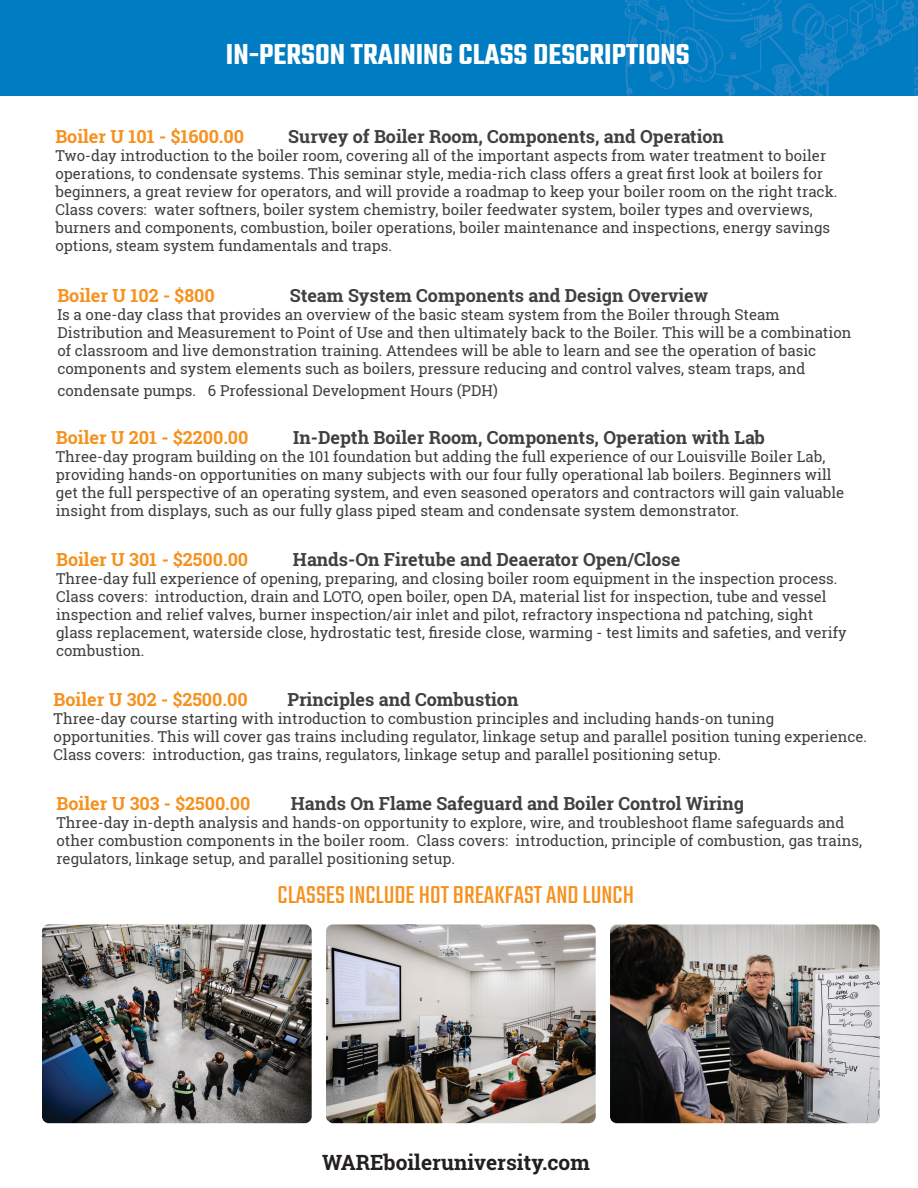
<style>
.page{position:relative;width:918px;height:1188px;background:#fff}
.page>*{position:absolute;margin:0;border:0;box-sizing:border-box;transform-origin:0 0}
.t1{font:600 31.5px "Teko";color:#fff}
.t2{font:27px "Teko";color:#f6911e}
.t3{font:700 21px "Roboto Slab";color:#231f20}
.t4{font:700 18px "Roboto Slab";color:#41403e}
.t5{font:700 18px "Roboto Slab";color:#f6911e}
.t6{font:15px/18px "Roboto Slab";color:#41403e}
</style>
<div class="page">
<img style="left:1px;top:0;width:917px;height:95px">
<img style="left:0;top:0;width:1px;height:1188px">
<img style="left:326px;top:924px;width:270px;height:199px">
<img style="left:610px;top:924px;width:270px;height:199px">
<img style="left:42px;top:924px;width:270px;height:199px">
<p class="t1" style="left:226px;top:35px;width:465px">IN-PERSON TRAINING CLASS DESCRIPTIONS</p>
<p class="t5" style="left:55px;top:124px;width:190px">Boiler U 101 - $1600.00</p>
<p class="t4" style="left:288px;top:124px;width:437px">Survey of Boiler Room, Components, and Operation</p>
<p class="t6" style="left:55px;top:146px;width:784px">Two-day introduction to the boiler room, covering all of the important aspects from water treatment to boiler operations, to condensate systems. This seminar style, media-rich class offers a great first look at boilers for beginners, a great review for operators, and will provide a roadmap to keep your boiler room on the right track.<br>Class covers: water softners, boiler system chemistry, boiler feedwater system, boiler types and overviews, burners and components, combustion, boiler operations, boiler maintenance and inspections, energy savings options, steam system fundamentals and traps.</p>
<p class="t5" style="left:57px;top:283px;width:159px">Boiler U 102 - $800</p>
<p class="t4" style="left:290px;top:283px;width:420px">Steam System Components and Design Overview</p>
<p class="t6" style="left:57px;top:306px;width:796px">Is a one-day class that provides an overview of the basic steam system from the Boiler through Steam Distribution and Measurement to Point of Use and then ultimately back to the Boiler. This will be a combination of classroom and live demonstration training. Attendees will be able to learn and see the operation of basic components and system elements such as boilers, pressure reducing and control valves, steam traps, and</p>
<p class="t6" style="left:57px;top:381px;width:442px">condensate pumps. 6 Professional Development Hours (PDH)</p>
<p class="t5" style="left:56px;top:425px;width:194px">Boiler U 201 - $2200.00</p>
<p class="t4" style="left:293px;top:425px;width:473px">In-Depth Boiler Room, Components, Operation with Lab</p>
<p class="t6" style="left:56px;top:447px;width:790px">Three-day program building on the 101 foundation but adding the full experience of our Louisville Boiler Lab, providing hands-on opportunities on many subjects with our four fully operational lab boilers. Beginners will get the full perspective of an operating system, and even seasoned operators and contractors will gain valuable insight from displays, such as our fully glass piped steam and condensate system demonstrator.</p>
<p class="t5" style="left:56px;top:547px;width:194px">Boiler U 301 - $2500.00</p>
<p class="t4" style="left:293px;top:547px;width:389px">Hands-On Firetube and Deaerator Open/Close</p>
<p class="t6" style="left:56px;top:569px;width:792px">Three-day full experience of opening, preparing, and closing boiler room equipment in the inspection process.<br>Class covers: introduction, drain and LOTO, open boiler, open DA, material list for inspection, tube and vessel inspection and relief valves, burner inspection/air inlet and pilot, refractory inspectiona nd patching, sight glass replacement, waterside close, hydrostatic test, fireside close, warming - test limits and safeties, and verify combustion.</p>
<p class="t5" style="left:54px;top:687px;width:196px">Boiler U 302 - $2500.00</p>
<p class="t4" style="left:287px;top:687px;width:233px">Principles and Combustion</p>
<p class="t6" style="left:54px;top:709px;width:815px">Three-day course starting with introduction to combustion principles and including hands-on tuning opportunities. This will cover gas trains including regulator, linkage setup and parallel position tuning experience.<br>Class covers: introduction, gas trains, regulators, linkage setup and parallel positioning setup.</p>
<p class="t5" style="left:57px;top:791px;width:195px">Boiler U 303 - $2500.00</p>
<p class="t4" style="left:291px;top:791px;width:455px">Hands On Flame Safeguard and Boiler Control Wiring</p>
<p class="t6" style="left:57px;top:813px;width:807px">Three-day in-depth analysis and hands-on opportunity to explore, wire, and troubleshoot flame safeguards and other combustion components in the boiler room. Class covers: introduction, principle of combustion, gas trains, regulators, linkage setup, and parallel positioning setup.</p>
<p class="t2" style="left:278px;top:880px;width:358px">CLASSES INCLUDE HOT BREAKFAST AND LUNCH</p>
<p class="t3" style="left:322px;top:1147px;width:269px">WAREboileruniversity.com</p>
</div>
